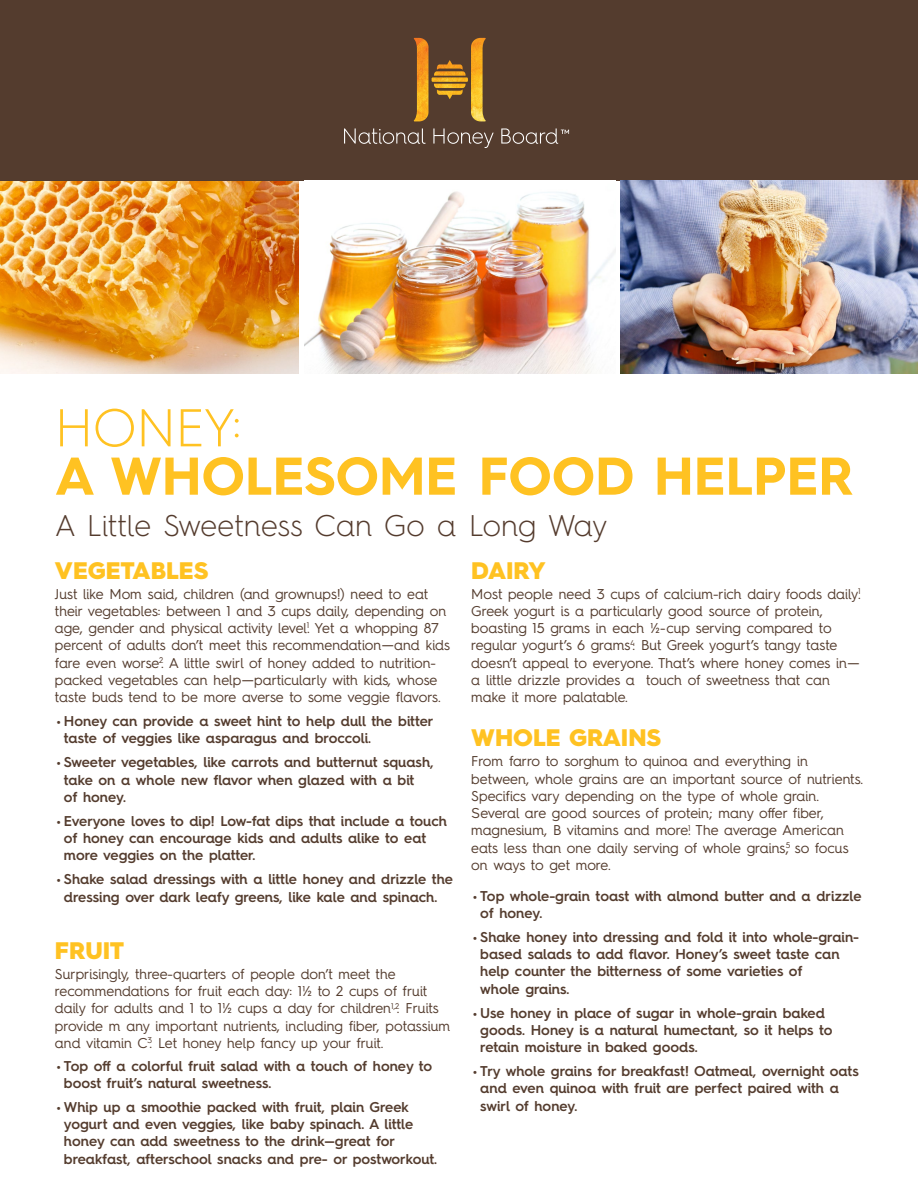
<style>
.page{position:relative;width:918px;height:1188px;background:#fff}
.page>*{position:absolute;margin:0;border:0;box-sizing:border-box;transform-origin:0 0}
.t1{font:700 53.25px "Hurme Geometric Sans 4";color:#ffc222}
.t2{font:300 53.25px "Hurme Geometric Sans 4";color:#ffc222}
.t3{font:300 30px "Hurme Geometric Sans 4";letter-spacing:.005em;color:#543b2d}
.t4{font:900 24px "Hurme Geometric Sans 4";color:#ffc222}
.t5{font:14.25px/17.2px "Hurme Geometric Sans 4";color:#543c2e}
.t6{font:600 14.25px/17.2px "Hurme Geometric Sans 4";color:#543c2e}
.s1{font-family:"Gotham"}
</style>
<div class="page">
<img style="left:0;top:180px;width:299px;height:193px">
<div style="left:0;top:0;width:918px;height:180px;background:#543c2e"></div>
<img style="left:414px;top:38px;width:72px;height:83px">
<svg style="left:344px;top:128px;width:81px;height:16px"></svg>
<svg style="left:433px;top:128px;width:61px;height:20px"></svg>
<svg style="left:501px;top:128px;width:68px;height:16px"></svg>
<img style="left:304px;top:191px;width:311px;height:182px">
<img style="left:621px;top:180px;width:297px;height:193px">
<h1 class="t2" style="left:55px;top:392px;width:188px">HONEY:</h1>
<h1 class="t1" style="left:55px;top:439px;width:800px">A WHOLESOME FOOD HELPER</h1>
<h2 class="t3" style="left:55px;top:505px;width:554px">A Little Sweetness Can Go a Long Way</h2>
<h3 class="t4" style="left:55px;top:553px;width:155px">VEGETABLES</h3>
<p class="t5" style="left:55px;top:585px;width:397px">Just like Mom said, children (and grownups!) need to eat their vegetables: between 1 and 3 cups daily, depending on age, gender and physical activity level<sup>1</sup>. Yet a whopping 87 percent of adults don’t meet this recommendation<span class="s1">—</span>and kids fare even worse<sup>2</sup>. A little swirl of honey added to nutrition&shy;packed vegetables can help<span class="s1">—</span>particularly with kids, whose taste buds tend to be more averse to some veggie flavors.</p>
<p class="t6" style="left:64px;top:712px;width:371px;text-indent:-7px">• Honey can provide a sweet hint to help dull the bitter taste of veggies like asparagus and broccoli.</p>
<p class="t6" style="left:64px;top:753px;width:371px;text-indent:-7px">• Sweeter vegetables, like carrots and butternut squash, take on a whole new flavor when glazed with a bit<br>of honey.</p>
<p class="t6" style="left:64px;top:812px;width:385px;text-indent:-7px">• Everyone loves to dip! Low-fat dips that include a touch of honey can encourage kids and adults alike to eat more veggies on the platter.</p>
<p class="t6" style="left:56px;top:870px;width:398px;text-align:center">• Shake salad dressings with a little honey and drizzle the dressing over dark leafy greens, like kale and spinach.</p>
<h3 class="t4" style="left:55px;top:934px;width:71px">FRUIT</h3>
<p class="t5" style="left:55px;top:965px;width:397px">Surprisingly, three-quarters of people don’t meet the recommendations for fruit each day: 1½ to 2 cups of fruit daily for adults and 1 to 1½ cups a day for children<sup>1,2</sup>. Fruits provide m any important nutrients, including fiber, potassium and vitamin C<sup>3</sup>. Let honey help fancy up your fruit.</p>
<p class="t6" style="left:64px;top:1057px;width:370px;text-indent:-7px">• Top off a colorful fruit salad with a touch of honey to boost fruit’s natural sweetness.</p>
<p class="t6" style="left:64px;top:1098px;width:375px;text-indent:-7px">• Whip up a smoothie packed with fruit, plain Greek yogurt and even veggies, like baby spinach. A little honey can add sweetness to the drink—great for breakfast, afterschool snacks and pre- or postworkout.</p>
<h3 class="t4" style="left:471px;top:553px;width:76px">DAIRY</h3>
<p class="t5" style="left:471px;top:585px;width:391px">Most people need 3 cups of calcium-rich dairy foods daily<sup>1</sup>.<br>Greek yogurt is a particularly good source of protein, boasting 15 grams in each ½-cup serving compared to regular yogurt’s 6 grams<sup>4</sup>. But Greek yogurt’s tangy taste doesn’t appeal to everyone. That’s where honey comes in<span class="s1">— </span>a little drizzle provides a touch of sweetness that can make it more palatable.</p>
<h3 class="t4" style="left:471px;top:721px;width:191px">WHOLE GRAINS</h3>
<p class="t5" style="left:471px;top:752px;width:394px">From farro to sorghum to quinoa and everything in between, whole grains are an important source of nutrients.<br>Specifics vary depending on the type of whole grain.<br><span class="s1">S</span>everal are good sources of protein; many offer fiber, magnesium, B vitamins and more<sup>1</sup>. The average American eats less than one daily serving of whole grains<sup>5</sup>, so focus on ways to get more.</p>
<p class="t6" style="left:480px;top:887px;width:383px;text-indent:-7px">• Top whole-grain toast with almond butter and a drizzle of honey.</p>
<p class="t6" style="left:480px;top:928px;width:380px;text-indent:-7px">• Shake honey into dressing and fold it into whole-grain&shy;based salads to add flavor. Honey’s sweet taste can help counter the bitterness of some varieties of<br>whole grains.</p>
<p class="t6" style="left:480px;top:1004px;width:354px;text-indent:-7px">• Use honey in place of sugar in whole-grain baked goods. Honey is a natural humectant, so it helps to retain moisture in baked goods.</p>
<p class="t6" style="left:480px;top:1062px;width:380px;text-indent:-7px">• Try whole grains for breakfast! Oatmeal, overnight oats and even quinoa with fruit are perfect paired with a swirl of honey.</p>
</div>
